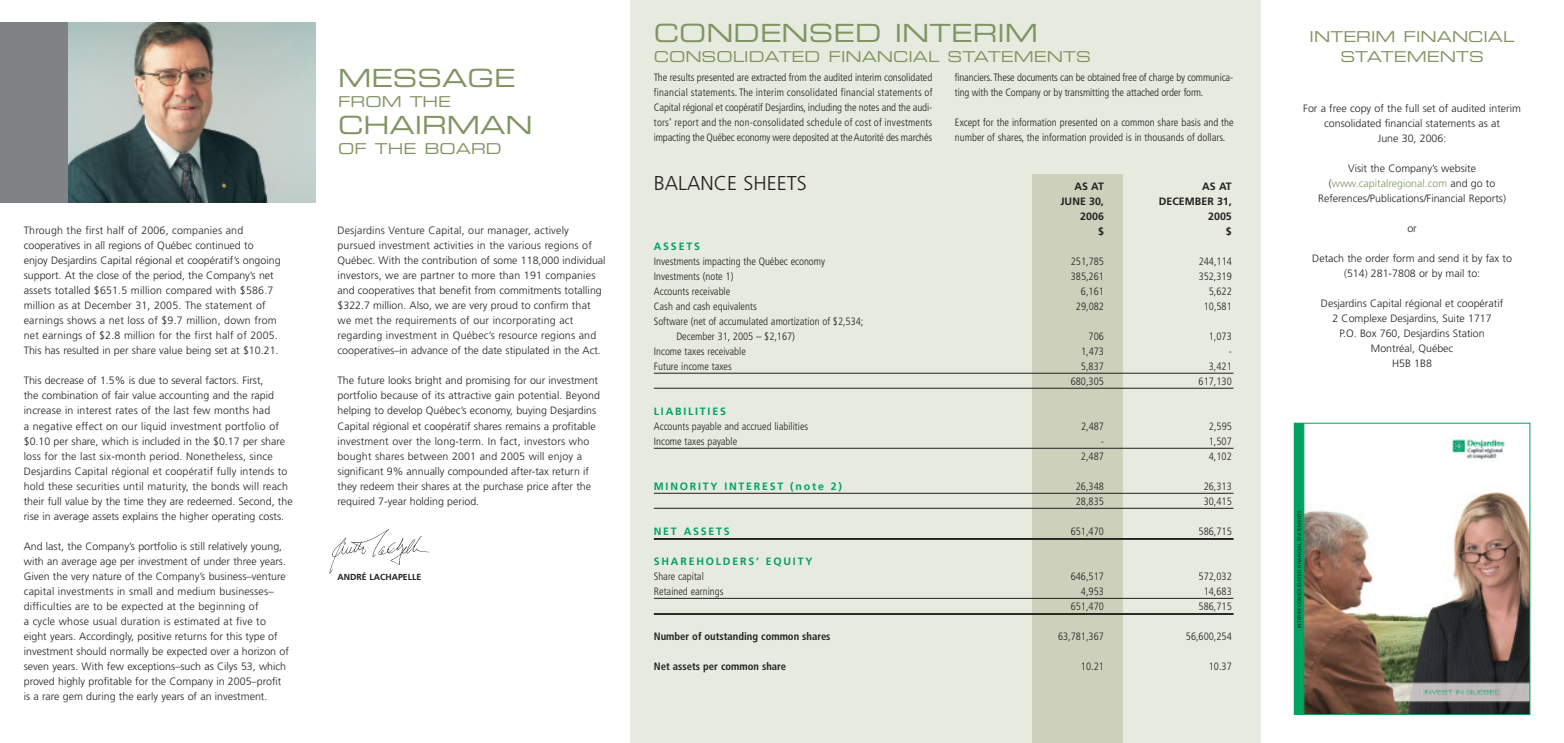
<style>
.page{position:relative;width:1564px;height:743px;background:#fff}
.page>*{position:absolute;margin:0;border:0;box-sizing:border-box;transform-origin:0 0}
.t1{font:25px "Eurostile Extended Two";color:#809562}
.t2{font:300 20px "Frutiger";color:#231f20}
.t3{font:15px/20px "Eurostile Extended Two";color:#809562;text-align:center}
.t4{font:300 10.62px/15px "Frutiger";color:#231f20}
.t5{font:300 condensed 10.62px/15px "Frutiger";color:#231f20}
.t6{font:700 10.62px "Frutiger";letter-spacing:.165em;color:#00a261}
.t7{font:700 condensed 10.62px "Frutiger";color:#231f20}
.t8{font:700 10.62px "Frutiger";color:#231f20}
.t9{font:700 8.75px "Frutiger";color:#231f20}
.t10{font:5px "Frutiger";color:#231f20}
.s1{color:#809562}
</style>
<div class="page">
<div style="left:630px;top:0;width:630px;height:742px;background:#e7eadf"></div>
<img style="left:1296px;top:425px;width:232px;height:287px">
<div style="left:1294px;top:423px;width:236px;height:291px;border:1px solid #00a261"></div>
<div style="left:1032px;top:174px;width:90px;height:568px;background:#cdd1bc"></div>
<hr style="left:654px;top:373px;width:579px;height:1px;background:#231f20">
<hr style="left:654px;top:388px;width:579px;height:1px;background:#231f20">
<hr style="left:654px;top:448px;width:579px;height:1px;background:#231f20">
<hr style="left:654px;top:493px;width:579px;height:1px;background:#231f20">
<hr style="left:654px;top:508px;width:579px;height:1px;background:#231f20">
<hr style="left:654px;top:538px;width:579px;height:2px;background:#231f20">
<hr style="left:654px;top:598px;width:579px;height:1px;background:#231f20">
<hr style="left:654px;top:613px;width:579px;height:2px;background:#231f20">
<img style="left:68px;top:22px;width:247px;height:180px">
<div style="left:0;top:22px;width:68px;height:180px;background:#808285"></div>
<img style="left:329px;top:529px;width:101px;height:45px">
<p class="t4" style="left:24px;top:224px;width:258px">Through the first half of 2006, companies and cooperatives in all regions of Québec continued to<br>enjoy Desjardins Capital régional et coopératif’s ongoing support. At the close of the period, the Company’s net assets totalled $651.5 million compared with $586.7 million as at December 31, 2005. The statement of earnings shows a net loss of $9.7 million, down from net earnings of $2.8 million for the first half of 2005.<br>This has resulted in per share value being set at $10.21.</p>
<p class="t4" style="left:24px;top:374px;width:270px">This decrease of 1.5% is due to several factors. First,<br>the combination of fair value accounting and the rapid increase in interest rates of the last few months had<br>a negative effect on our liquid investment portfolio of $0.10 per share, which is included in the $0.17 per share loss for the last six-month period. Nonetheless, since Desjardins Capital régional et coopératif fully intends to hold these securities until maturity, the bonds will reach their full value by the time they are redeemed. Second, the rise in average assets explains the higher operating costs.</p>
<p class="t4" style="left:24px;top:539px;width:267px">And last, the Company’s portfolio is still relatively young, with an average age per investment of under three years.<br>Given the very nature of the Company’s business–venture capital investments in small and medium businesses– difficulties are to be expected at the beginning of<br>a cycle whose usual duration is estimated at five to eight years. Accordingly, positive returns for this type of investment should normally be expected over a horizon of seven years. With few exceptions–such as Cilys 53, which proved highly profitable for the Company in 2005–profit is a rare gem during the early years of an investment.</p>
<h1 class="t1" style="left:338px;top:68px;width:179px">MESSAGE</h1>
<h3 class="t3" style="left:338px;top:92px;width:115px">FROM THE</h3>
<h1 class="t1" style="left:338px;top:116px;width:196px">CHAIRMAN</h1>
<h3 class="t3" style="left:338px;top:140px;width:165px">OF THE BOARD</h3>
<p class="t4" style="left:338px;top:224px;width:270px">Desjardins Venture Capital, our manager, actively pursued investment activities in the various regions of Québec. With the contribution of some 118,000 individual investors, we are partner to more than 191 companies and cooperatives that benefit from commitments totalling $322.7 million. Also, we are very proud to confirm that we met the requirements of our incorporating act regarding investment in Québec’s resource regions and cooperatives–in advance of the date stipulated in the Act.</p>
<p class="t4" style="left:338px;top:374px;width:264px">The future looks bright and promising for our investment portfolio because of its attractive gain potential. Beyond helping to develop Québec’s economy, buying Desjardins Capital régional et coopératif shares remains a profitable investment over the long-term. In fact, investors who bought shares between 2001 and 2005 will enjoy a significant 9% annually compounded after-tax return if they redeem their shares at the purchase price after the required 7-year holding period.</p>
<p class="t9" style="left:338px;top:573px;width:85px">ANDRÉ LACHAPELLE</p>
<h1 class="t1" style="left:654px;top:24px;width:386px">CONDENSED INTERIM</h1>
<h3 class="t3" style="left:654px;top:48px;width:439px">CONSOLIDATED FINANCIAL STATEMENTS</h3>
<p class="t5" style="left:654px;top:71px;width:280px;text-align:justify">The results presented are extracted from the audited interim consolidated financial statements. The interim consolidated financial statements of Capital régional et coopératif Desjardins, including the notes and the audi&shy;tors’ report and the non-consolidated schedule of cost of investments impacting the Québec economy were deposited at the Autorité des marchés</p>
<p class="t5" style="left:955px;top:71px;width:280px">financiers. These documents can be obtained free of charge by communica&shy;ting with the Company or by transmitting the attached order form.</p>
<p class="t5" style="left:955px;top:116px;width:280px">Except for the information presented on a common share basis and the number of shares, the information provided is in thousands of dollars.</p>
<h2 class="t2" style="left:654px;top:175px;width:154px">BALANCE SHEETS</h2>
<p class="t8" style="left:1074px;top:182px;width:31px">AS AT</p>
<p class="t8" style="left:1202px;top:182px;width:31px">AS AT</p>
<p class="t8" style="left:1060px;top:197px;width:45px">JUNE 30,</p>
<p class="t8" style="left:1159px;top:197px;width:74px">DECEMBER 31,</p>
<p class="t8" style="left:1080px;top:212px;width:25px">2006</p>
<p class="t8" style="left:1208px;top:212px;width:25px">2005</p>
<p class="t8" style="left:1098px;top:227px;width:7px">$</p>
<p class="t8" style="left:1226px;top:227px;width:7px">$</p>
<p class="t6" style="left:654px;top:242px;width:48px">ASSETS</p>
<p class="t5" style="left:654px;top:255px;width:173px">Investments impacting the Québec economy</p>
<p class="t5" style="left:1071px;top:255px;width:35px">251,785</p>
<p class="t5" style="left:1199px;top:255px;width:35px">244,114</p>
<p class="t5" style="left:654px;top:270px;width:81px">Investments (note 1)</p>
<p class="t5" style="left:1071px;top:270px;width:35px">385,261</p>
<p class="t5" style="left:1199px;top:270px;width:35px">352,319</p>
<p class="t5" style="left:654px;top:285px;width:78px">Accounts receivable</p>
<p class="t5" style="left:1081px;top:285px;width:24px">6,161</p>
<p class="t5" style="left:1209px;top:285px;width:24px">5,622</p>
<p class="t5" style="left:654px;top:300px;width:104px">Cash and cash equivalents</p>
<p class="t5" style="left:1076px;top:300px;width:30px">29,082</p>
<p class="t5" style="left:1204px;top:300px;width:30px">10,581</p>
<p class="t5" style="left:676px;top:315px;width:189px;text-indent:-23px">Software (net of accumulated amortization of $2,534;<br>December 31, 2005 – $2,167)</p>
<p class="t5" style="left:1088px;top:330px;width:17px">706</p>
<p class="t5" style="left:1209px;top:330px;width:24px">1,073</p>
<p class="t5" style="left:654px;top:345px;width:94px">Income taxes receivable</p>
<p class="t5" style="left:1081px;top:345px;width:24px">1,473</p>
<p class="t5" style="left:1229px;top:345px;width:5px">-</p>
<p class="t5" style="left:654px;top:360px;width:80px">Future income taxes</p>
<p class="t5" style="left:1081px;top:360px;width:24px">5,837</p>
<p class="t5" style="left:1209px;top:360px;width:24px">3,421</p>
<p class="t5" style="left:1071px;top:375px;width:35px">680,305</p>
<p class="t5" style="left:1198px;top:375px;width:35px">617,130</p>
<p class="t6" style="left:654px;top:407px;width:74px">LIABILITIES</p>
<p class="t5" style="left:654px;top:420px;width:156px">Accounts payable and accrued liabilities</p>
<p class="t5" style="left:1081px;top:420px;width:24px">2,487</p>
<p class="t5" style="left:1209px;top:420px;width:24px">2,595</p>
<p class="t5" style="left:654px;top:435px;width:85px">Income taxes payable</p>
<p class="t5" style="left:1101px;top:435px;width:5px">-</p>
<p class="t5" style="left:1209px;top:435px;width:24px">1,507</p>
<p class="t5" style="left:1081px;top:450px;width:24px">2,487</p>
<p class="t5" style="left:1209px;top:450px;width:24px">4,102</p>
<p class="t6" style="left:654px;top:482px;width:190px">MINORITY INTEREST (note 2)</p>
<p class="t5" style="left:1076px;top:480px;width:30px">26,348</p>
<p class="t5" style="left:1204px;top:480px;width:30px">26,313</p>
<p class="t5" style="left:1076px;top:495px;width:30px">28,835</p>
<p class="t5" style="left:1204px;top:495px;width:30px">30,415</p>
<p class="t6" style="left:654px;top:527px;width:77px">NET ASSETS</p>
<p class="t5" style="left:1071px;top:525px;width:35px">651,470</p>
<p class="t5" style="left:1198px;top:525px;width:35px">586,715</p>
<p class="t6" style="left:654px;top:557px;width:160px">SHAREHOLDERS’ EQUITY</p>
<p class="t5" style="left:654px;top:570px;width:52px">Share capital</p>
<p class="t5" style="left:1071px;top:570px;width:35px">646,517</p>
<p class="t5" style="left:1198px;top:570px;width:35px">572,032</p>
<p class="t5" style="left:654px;top:585px;width:71px">Retained earnings</p>
<p class="t5" style="left:1081px;top:585px;width:24px">4,953</p>
<p class="t5" style="left:1204px;top:585px;width:30px">14,683</p>
<p class="t5" style="left:1071px;top:600px;width:35px">651,470</p>
<p class="t5" style="left:1198px;top:600px;width:35px">586,715</p>
<p class="t7" style="left:654px;top:632px;width:178px">Number of outstanding common shares</p>
<p class="t5" style="left:1058px;top:630px;width:47px">63,781,367</p>
<p class="t5" style="left:1186px;top:630px;width:47px">56,600,254</p>
<p class="t7" style="left:654px;top:662px;width:134px">Net assets per common share</p>
<p class="t5" style="left:1081px;top:660px;width:24px">10.21</p>
<p class="t5" style="left:1209px;top:660px;width:24px">10.37</p>
<h3 class="t3" style="left:1309px;top:28px;width:206px">INTERIM FINANCIAL<br>STATEMENTS</h3>
<p class="t4" style="left:1303px;top:102px;width:219px;text-align:center">For a free copy of the full set of audited interim consolidated financial statements as at<br>June 30, 2006:</p>
<p class="t4" style="left:1318px;top:162px;width:189px;text-align:center">Visit the Company’s website (<span class="s1">www.capitalregional.com</span> and go to<br>References/Publications/Financial Reports)</p>
<p class="t4" style="left:1407px;top:222px;width:11px">or</p>
<p class="t4" style="left:1312px;top:252px;width:201px;text-align:center">Detach the order form and send it by fax to (514) 281-7808 or by mail to:</p>
<p class="t4" style="left:1321px;top:297px;width:184px;text-align:center">Desjardins Capital régional et coopératif<br>2 Complexe Desjardins, Suite 1717<br>P.O. Box 760, Desjardins Station<br>Montréal, Québec<br>H5B 1B8</p>
<p class="t10" style="left:1297px;top:628px;width:119px;rotate:-90deg">INTERIM CONSOLIDATED FINANCIAL STATEMENTS</p>
</div>
